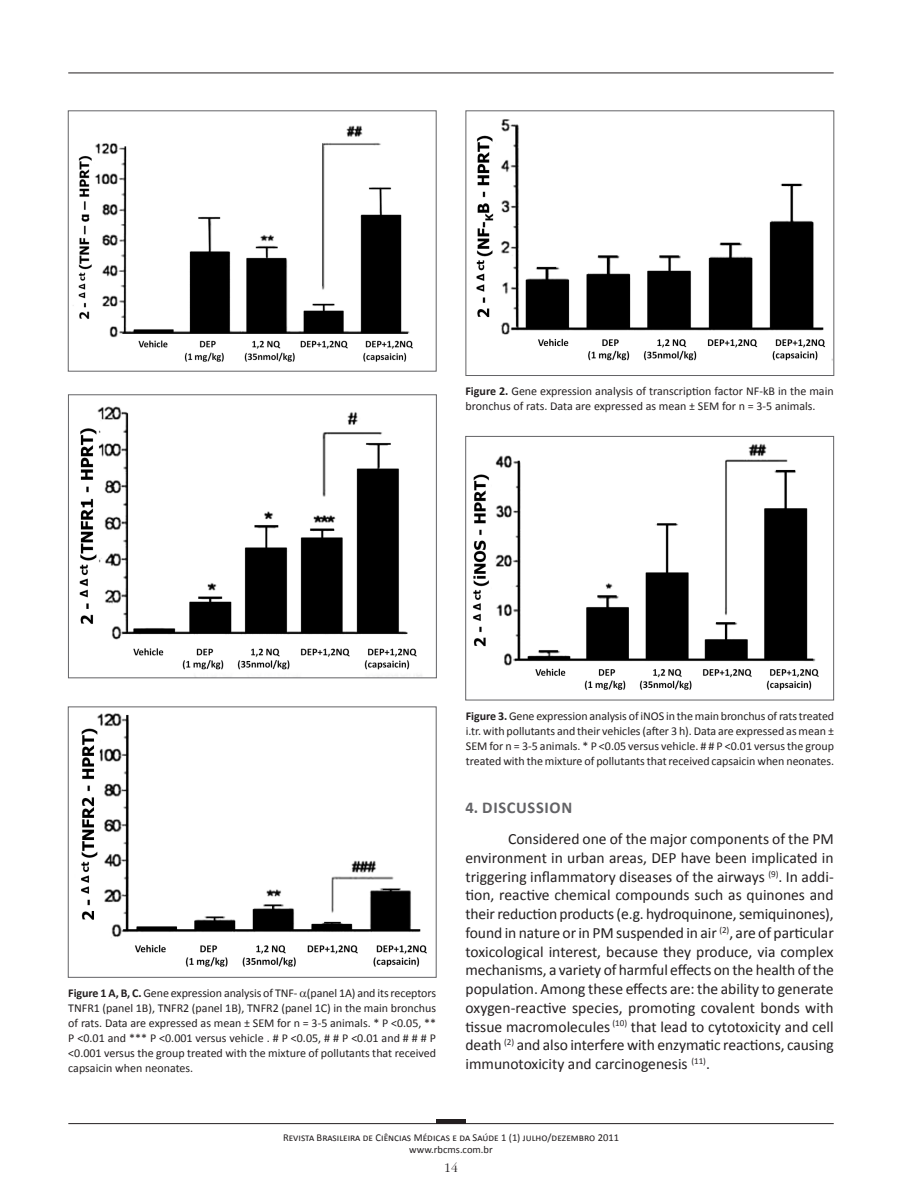
<style>
.page{position:relative;width:902px;height:1200px;background:#fff}
.page>*{position:absolute;margin:0;border:0;box-sizing:border-box;transform-origin:0 0}
.Intertítulo{font:700 16.5px "Calibri";letter-spacing:.04em;color:#636366}
.Texto{font:15.6px/18.8px "Calibri";color:#231f20;text-align:justify}
.t1{font:13.5px "Gatineau Plain";color:#231f20}
.Legenda{font:12px/15px "Calibri";color:#231f20;text-align:justify}
.t2{font:10.5px/12.6px "Calibri";color:#231f20;text-align:center}
.s1{font-weight:700}
</style>
<div class="page">
<hr style="left:68px;top:73px;width:766px;height:1px;background:#231f20">
<hr style="left:68px;top:1123px;width:766px;height:1px;background:#231f20">
<hr style="left:436px;top:1119px;width:30px;height:4px;background:#231f20">
<img style="left:73px;top:125px;width:340px;height:237px">
<img style="left:81px;top:713px;width:346px;height:254px">
<div style="left:68px;top:706px;width:368px;height:271px;border:1px solid #636366"></div>
<img style="left:476px;top:119px;width:356px;height:242px">
<div style="left:466px;top:111px;width:368px;height:265px;border:1px solid #636366"></div>
<img style="left:473px;top:443px;width:346px;height:247px">
<div style="left:465px;top:436px;width:369px;height:264px;border:1px solid #636366"></div>
<img style="left:79px;top:406px;width:343px;height:270px">
<div style="left:68px;top:394px;width:369px;height:284px;border:1px solid #636366"></div>
<p class="Legenda" style="left:465px;top:383px;width:370px"><span class="s1">Figure 2.</span> Gene expression analysis of transcription factor NF-kB in the main bronchus of rats. Data are expressed as mean ± SEM for n = 3-5 animals.</p>
<p class="Legenda" style="left:68px;top:985px;width:369px"><span class="s1">Figure 1 A, B, C.</span> Gene expression analysis of TNF- (panel 1A) and its receptors TNFR1 (panel 1B), TNFR2 (panel 1B), TNFR2 (panel 1C) in the main bronchus of rats. Data are expressed as mean ± SEM for n = 3-5 animals. * P &lt;0.05, ** P &lt;0.01 and *** P &lt;0.001 versus vehicle . # P &lt;0.05, # # P &lt;0.01 and # # # P &lt;0.001 versus the group treated with the mixture of pollutants that received capsaicin when neonates.</p>
<p class="Legenda" style="left:466px;top:708px;width:370px"><span class="s1">Figure 3.</span> Gene expression analysis of iNOS in the main bronchus of rats treated i.tr. with pollutants and their vehicles (after 3 h). Data are expressed as mean ± SEM for n = 3-5 animals. * P &lt;0.05 versus vehicle. # # P &lt;0.01 versus the group treated with the mixture of pollutants that received capsaicin when neonates.</p>
<p class="Intertítulo" style="left:465px;top:797px;width:108px">4. DISCUSSION</p>
<p class="Texto" style="left:465px;top:829px;width:370px;text-indent:43px">Considered one of the major components of the PM environment in urban areas, DEP have been implicated in triggering inflammatory diseases of the airways <sup>(9)</sup>. In addi&shy;tion, reactive chemical compounds such as quinones and their reduction products (e.g. hydroquinone, semiquinones), found in nature or in PM suspended in air <sup>(2)</sup>, are of particular toxicological interest, because they produce, via complex mechanisms, a variety of harmful effects on the health of the population. Among these effects are: the ability to generate oxygen-reactive species, promoting covalent bonds with tissue macromolecules <sup>(10)</sup> that lead to cytotoxicity and cell death <sup>(2)</sup> and also interfere with enzymatic reactions, causing immunotoxicity and carcinogenesis <sup>(11)</sup>.</p>
<p class="t2" style="left:283px;top:1130px;width:337px">Revista Brasileira de Ciências Médicas e da Saúde 1 (1) julho/dezembro 2011 www.rbcms.com.br</p>
<p class="t1" style="left:444px;top:1160px;width:15px">14</p>
</div>
